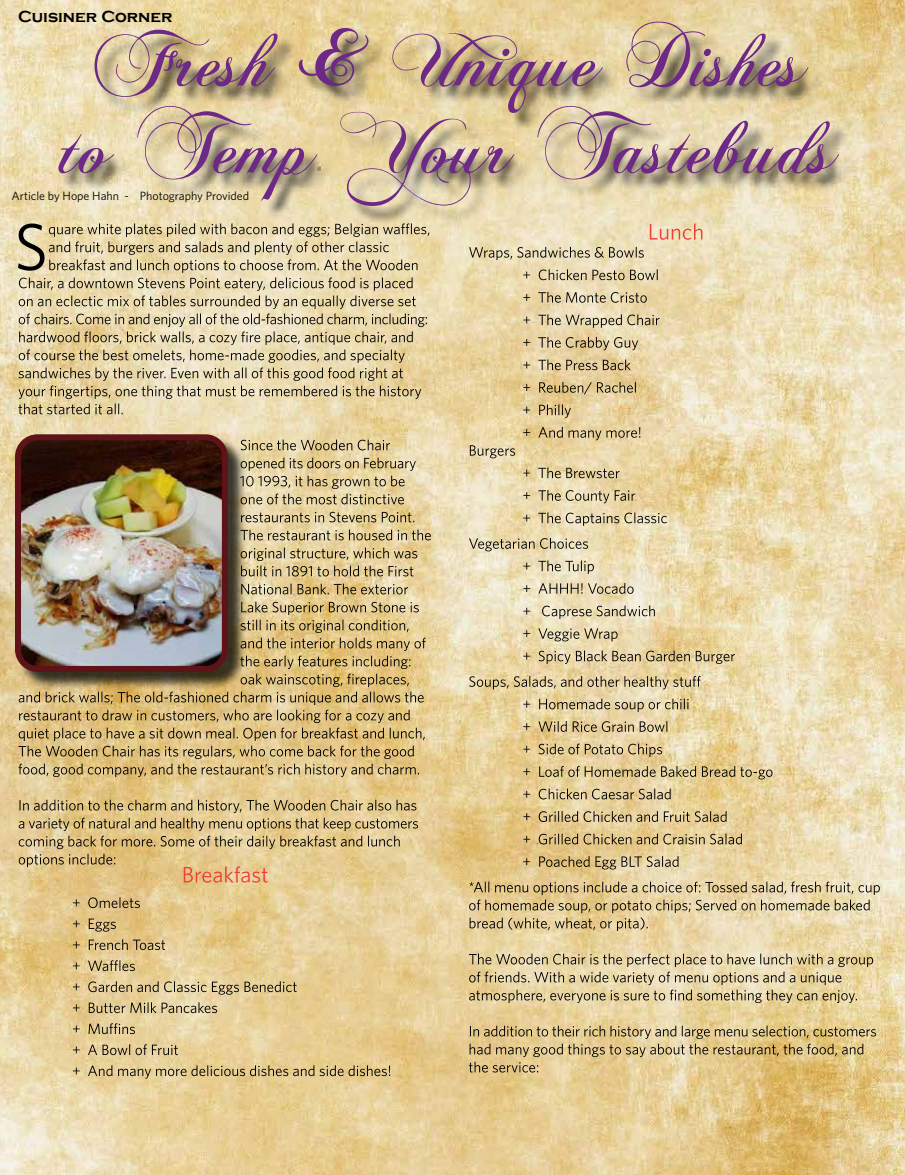
<style>
.page{position:relative;width:905px;height:1175px;background:#fff}
.page>*{position:absolute;margin:0;border:0;box-sizing:border-box;transform-origin:0 0}
.t1{font:81px/87px "Chopin Script";color:#6d2985;text-align:center}
.t2{font:700 16.5px "Copperplate Gothic";color:#000}
.t3{font:12px "Whitney";color:#000}
</style>
<div class="page">
<img style="left:0;top:0;width:904px;height:1174px">
<svg style="left:73px;top:1065px;width:317px;height:13px;background:#c0ab7b"></svg>
<svg style="left:73px;top:1044px;width:105px;height:11px"></svg>
<svg style="left:73px;top:1023px;width:62px;height:11px"></svg>
<svg style="left:73px;top:1002px;width:144px;height:11px;background:#b8a67d"></svg>
<svg style="left:73px;top:981px;width:224px;height:13px;background:#bfad82"></svg>
<svg style="left:73px;top:960px;width:62px;height:11px"></svg>
<svg style="left:73px;top:939px;width:92px;height:11px"></svg>
<svg style="left:73px;top:918px;width:43px;height:13px"></svg>
<svg style="left:73px;top:897px;width:67px;height:11px"></svg>
<svg style="left:19px;top:799px;width:399px;height:83px;background:#d1b882"></svg>
<svg style="left:18px;top:601px;width:408px;height:176px;background:#c7ae76"></svg>
<svg style="left:246px;top:583px;width:162px;height:11px;background:#b9a679"></svg>
<svg style="left:246px;top:547px;width:171px;height:29px;background:#c6b386"></svg>
<svg style="left:246px;top:529px;width:185px;height:11px;background:#bdae88"></svg>
<svg style="left:246px;top:512px;width:168px;height:10px;background:#b8a880"></svg>
<svg style="left:246px;top:457px;width:170px;height:47px;background:#caba90"></svg>
<svg style="left:246px;top:439px;width:144px;height:11px;background:#bcac84"></svg>
<svg style="left:18px;top:223px;width:411px;height:191px;background:#cfc29d"></svg>
<svg style="left:469px;top:1025px;width:407px;height:47px;background:#ceb781"></svg>
<svg style="left:469px;top:953px;width:404px;height:50px;background:#cdbe95"></svg>
<svg style="left:469px;top:881px;width:410px;height:50px;background:#d2c095"></svg>
<svg style="left:523px;top:856px;width:155px;height:13px;background:#bca779"></svg>
<svg style="left:523px;top:833px;width:218px;height:11px;background:#baa575"></svg>
<svg style="left:523px;top:811px;width:203px;height:11px;background:#baa67b"></svg>
<svg style="left:523px;top:788px;width:147px;height:11px;background:#beac82"></svg>
<svg style="left:523px;top:766px;width:249px;height:13px;background:#beac7d"></svg>
<svg style="left:523px;top:743px;width:139px;height:14px;background:#c4b083"></svg>
<svg style="left:523px;top:721px;width:144px;height:11px;background:#b9a87e"></svg>
<svg style="left:523px;top:698px;width:165px;height:14px;background:#c7b790"></svg>
<svg style="left:469px;top:676px;width:231px;height:13px;background:#c1b089"></svg>
<svg style="left:523px;top:650px;width:212px;height:14px;background:#c3b188"></svg>
<svg style="left:523px;top:628px;width:94px;height:13px"></svg>
<svg style="left:523px;top:605px;width:132px;height:14px;background:#cac0a4"></svg>
<svg style="left:523px;top:583px;width:110px;height:11px"></svg>
<svg style="left:523px;top:560px;width:71px;height:14px"></svg>
<svg style="left:469px;top:538px;width:119px;height:13px;background:#c1b594"></svg>
<svg style="left:523px;top:512px;width:143px;height:14px;background:#c9bc9a"></svg>
<svg style="left:523px;top:490px;width:112px;height:13px"></svg>
<svg style="left:523px;top:467px;width:96px;height:11px"></svg>
<svg style="left:470px;top:445px;width:45px;height:13px"></svg>
<svg style="left:523px;top:427px;width:117px;height:13px;background:#c4b083"></svg>
<svg style="left:523px;top:404px;width:48px;height:14px"></svg>
<svg style="left:523px;top:382px;width:113px;height:12px"></svg>
<svg style="left:523px;top:359px;width:107px;height:11px"></svg>
<svg style="left:523px;top:337px;width:115px;height:13px"></svg>
<svg style="left:523px;top:314px;width:136px;height:14px;background:#c7b997"></svg>
<svg style="left:523px;top:292px;width:123px;height:11px"></svg>
<svg style="left:523px;top:269px;width:134px;height:11px"></svg>
<svg style="left:469px;top:247px;width:174px;height:13px;background:#c2b798"></svg>
<svg style="left:649px;top:224px;width:53px;height:16px"></svg>
<div style="left:61px;top:24px;width:795px;height:200px;background:#000;opacity:.75"></div>
<div style="left:17px;top:436px;width:229px;height:254px;background:#000;opacity:.75"></div>
<img style="left:18px;top:437px;width:207px;height:232px">
<div style="left:15px;top:434px;width:213px;height:238px;border:6px solid #5d1318;border-radius:19px"></div>
<h2 class="t2" style="left:18px;top:8px;width:156px">Cuisiner Corner</h2>
<h1 class="t1" style="left:63px;top:21px;width:775px">Fresh &amp; Unique Dishes to Temp Your Tastebuds</h1>
<p class="t3" style="left:12px;top:189px;width:239px">Article by Hope Hahn - Photography Provided</p>
</div>
